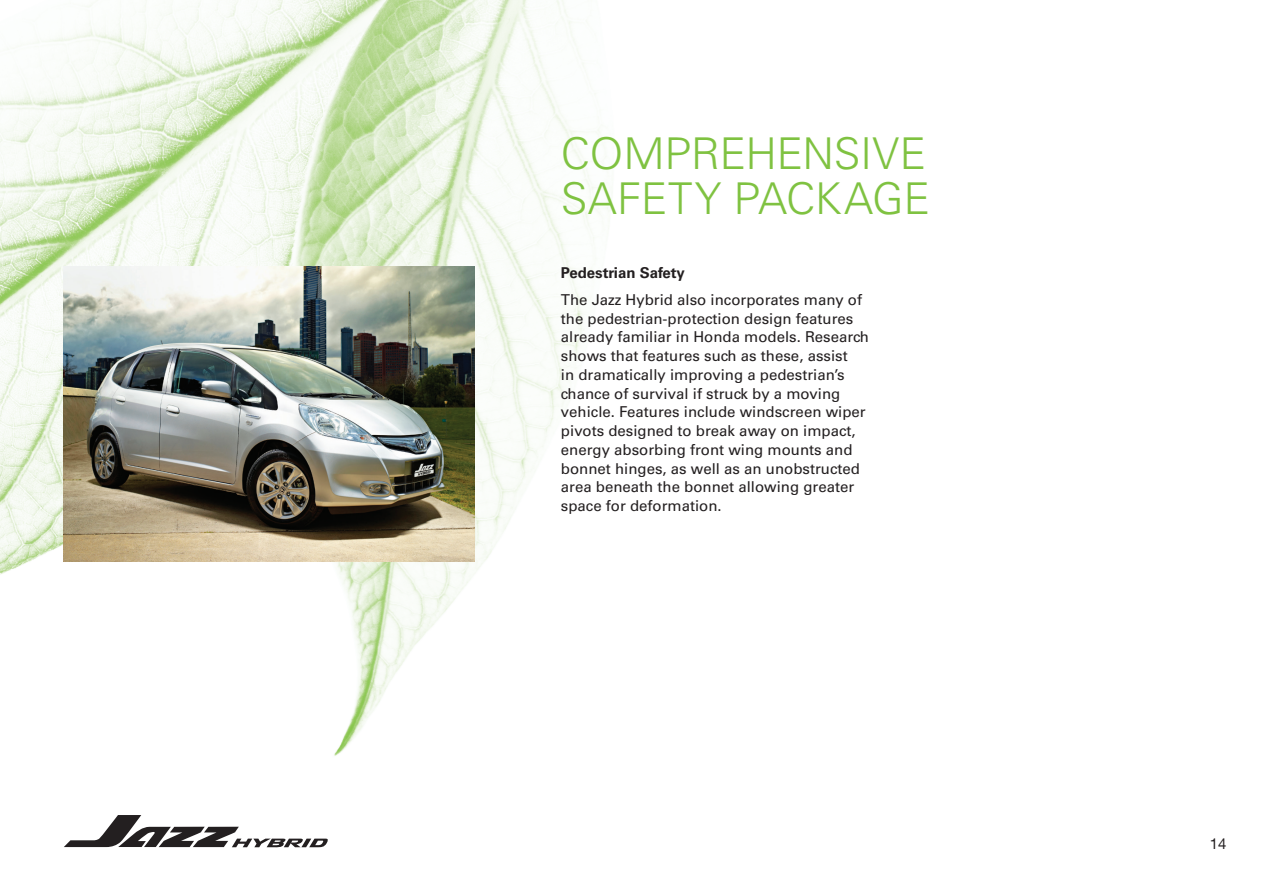
<style>
.page{position:relative;width:1263px;height:893px;background:#fff}
.page>*{position:absolute;margin:0;border:0;box-sizing:border-box;transform-origin:0 0}
.t1{font:300 43.8px/45.2px "Univers";letter-spacing:-.01em;color:#7fc241}
.t2{font:15px/18.8px "Univers";color:#231f20}
.t3{font:700 15px "Univers";color:#231f20}
.t4{font:15px "Helvetica Neue";color:#231f20}
</style>
<div class="page">
<img style="left:0;top:0;width:612px;height:848px">
<img style="left:64px;top:266px;width:410px;height:296px">
<svg style="left:64px;top:815px;width:265px;height:32px"></svg>
<p class="t1" style="left:561px;top:131px;width:371px">COMPREHENSIVE<br>SAFETY PACKAGE</p>
<p class="t3" style="left:561px;top:264px;width:126px">Pedestrian Safety</p>
<p class="t2" style="left:561px;top:290px;width:310px">The Jazz Hybrid also incorporates many of the pedestrian-protection design features already familiar in Honda models. Research shows that features such as these, assist<br>in dramatically improving a pedestrian’s chance of survival if struck by a moving vehicle. Features include windscreen wiper pivots designed to break away on impact, energy absorbing front wing mounts and bonnet hinges, as well as an unobstructed area beneath the bonnet allowing greater space for deformation.</p>
<p class="t4" style="left:1210px;top:835px;width:18px">14</p>
</div>
